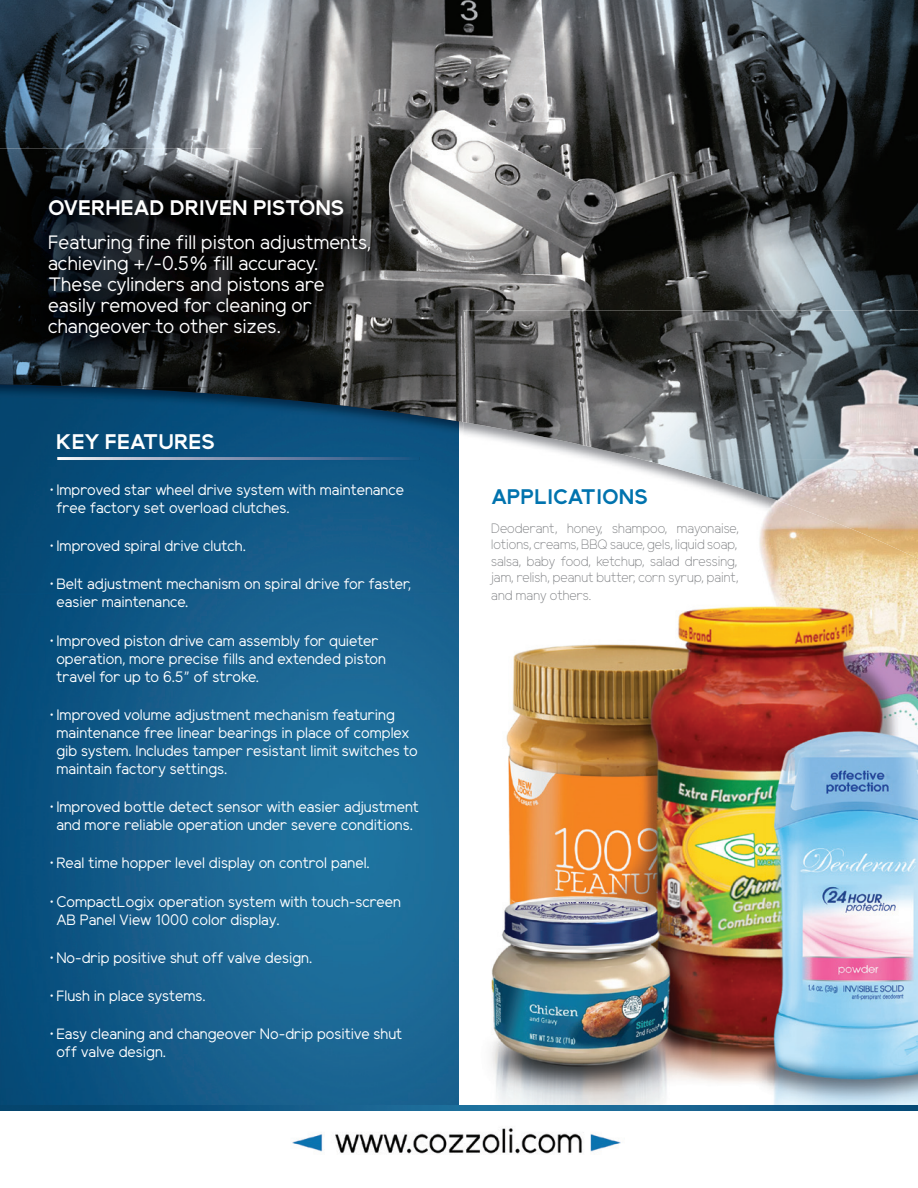
<style>
.page{position:relative;width:918px;height:1188px;background:#fff}
.page>*{position:absolute;margin:0;border:0;box-sizing:border-box;transform-origin:0 0}
.t1{font:700 21px "Elliot Sans";color:#fff}
.t2{font:700 21px "Elliot Sans";color:#0073ae}
.t3{font:19.5px/21px "Elliot Sans";color:#fff}
.t4{font:15px/18px "Elliot Sans";color:#fff}
.t5{font:300 13.5px/16.2px "Elliot Sans";color:#808285;text-align:justify}
</style>
<div class="page">
<img style="left:0;top:422px;width:459px;height:684px">
<img style="left:459px;top:422px;width:459px;height:172px">
<img style="left:0;top:0;width:918px;height:422px">
<img style="left:463px;top:594px;width:455px;height:512px">
<img style="left:463px;top:310px;width:405px;height:150px">
<img style="left:868px;top:310px;width:50px;height:249px">
<img style="left:641px;top:459px;width:227px;height:50px">
<img style="left:801px;top:509px;width:67px;height:27px">
<img style="left:292px;top:1128px;width:329px;height:26px">
<img style="left:0;top:148px;width:420px;height:239px">
<img style="left:0;top:1106px;width:918px;height:5px">
<img style="left:57px;top:457px;width:362px;height:3px">
<h1 class="t1" style="left:48px;top:198px;width:298px">OVERHEAD DRIVEN PISTONS</h1>
<h2 class="t3" style="left:48px;top:234px;width:325px">Featuring fine fill piston adjustments, achieving +/-0.5% fill accuracy.<br>These cylinders and pistons are easily removed for cleaning or changeover to other sizes.</h2>
<h1 class="t1" style="left:56px;top:433px;width:160px">KEY FEATURES</h1>
<p class="t4" style="left:56px;top:482px;width:349px;text-indent:-7px">• Improved star wheel drive system with maintenance free factory set overload clutches.</p>
<p class="t4" style="left:50px;top:539px;width:198px">• Improved spiral drive clutch.</p>
<p class="t4" style="left:56px;top:577px;width:356px;text-indent:-7px">• Belt adjustment mechanism on spiral drive for faster, easier maintenance.</p>
<p class="t4" style="left:56px;top:633px;width:331px;text-indent:-7px">• Improved piston drive cam assembly for quieter operation, more precise fills and extended piston travel for up to 6.5” of stroke.</p>
<p class="t4" style="left:56px;top:707px;width:363px;text-indent:-7px">• Improved volume adjustment mechanism featuring maintenance free linear bearings in place of complex gib system. Includes tamper resistant limit switches to maintain factory settings.</p>
<p class="t4" style="left:50px;top:800px;width:371px;text-align:center">• Improved bottle detect sensor with easier adjustment and more reliable operation under severe conditions.</p>
<p class="t4" style="left:50px;top:856px;width:322px">• Real time hopper level display on control panel.</p>
<p class="t4" style="left:56px;top:894px;width:346px;text-indent:-7px">• CompactLogix operation system with touch-screen<br>AB Panel View 1000 color display.</p>
<p class="t4" style="left:50px;top:950px;width:264px">• No-drip positive shut off valve design.</p>
<p class="t4" style="left:50px;top:989px;width:158px">• Flush in place systems.</p>
<p class="t4" style="left:56px;top:1027px;width:347px;text-indent:-7px">• Easy cleaning and changeover No-drip positive shut off valve design.</p>
<h1 class="t2" style="left:492px;top:488px;width:158px">APPLICATIONS</h1>
<p class="t5" style="left:491px;top:522px;width:249px">Deoderant, honey, shampoo, mayonaise, lotions, creams, BBQ sauce, gels, liquid soap, salsa, baby food, ketchup, salad dressing, jam, relish, peanut butter, corn syrup, paint,</p>
<p class="t5" style="left:491px;top:589px;width:102px">and many others.</p>
</div>
